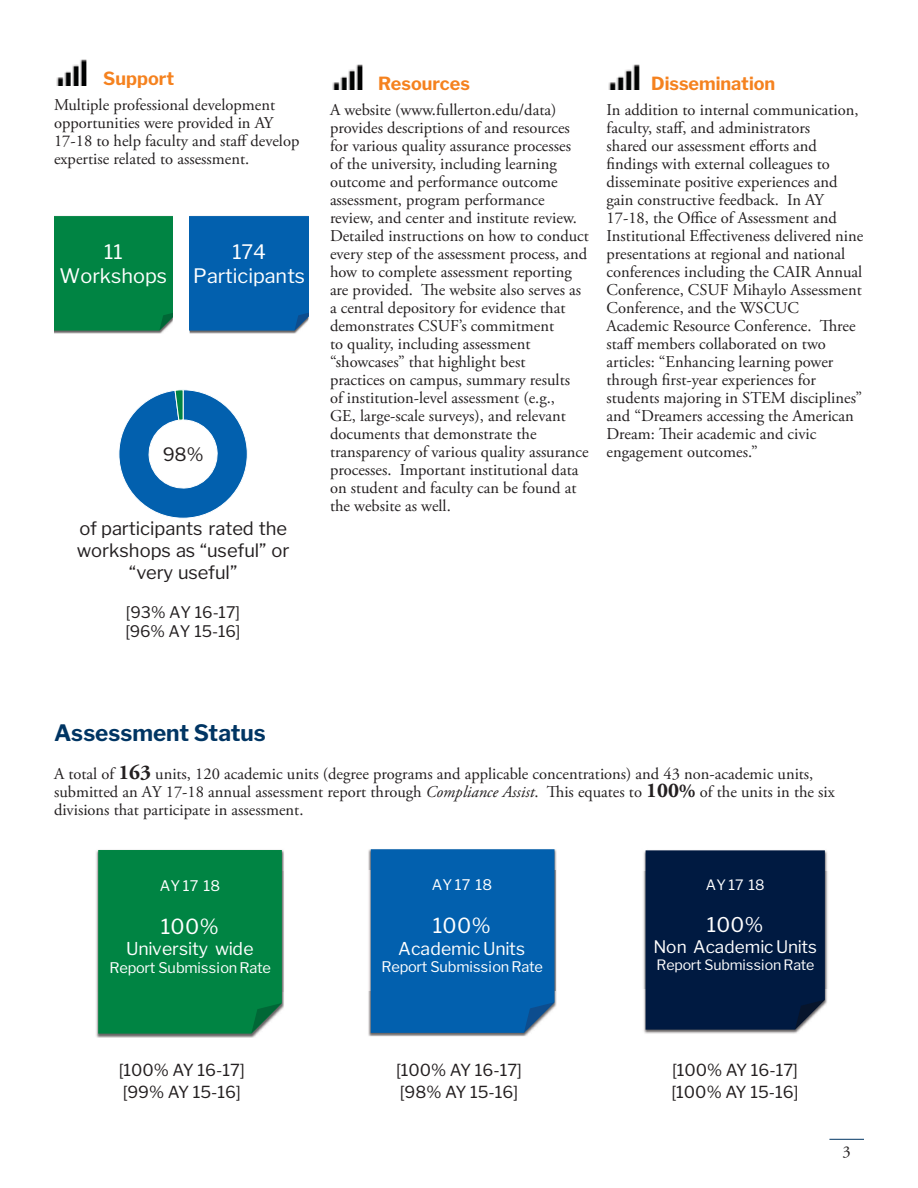
<style>
.page{position:relative;width:918px;height:1188px;background:#fff}
.page>*{position:absolute;margin:0;border:0;box-sizing:border-box;transform-origin:0 0}
.t1{font:700 22.5px "Libre Franklin";color:#003563}
.t2{font:20.7px "Libre Franklin";letter-spacing:.015em;color:#fff}
.t3{font:20.1px "Libre Franklin";color:#fff}
.t4{font:19.95px/24.2px "Libre Franklin";letter-spacing:-.005em;color:#fff;text-align:center}
.t5{font:19.8px/24.2px "Libre Franklin";letter-spacing:-.005em;color:#fff;text-align:center}
.t6{font:18.3px/22px "Libre Franklin";letter-spacing:-.005em;color:#231f20;text-align:center}
.t7{font:700 18px "Libre Franklin";color:#f5821f}
.t8{font:17.55px "Libre Franklin";letter-spacing:-.015em;color:#fff}
.t9{font:17.25px "Libre Franklin";letter-spacing:-.015em;color:#fff}
.t10{font:16.5px/18px "Adobe Garamond Pro";color:#231f20}
.t11{font:16.5px/21px "Libre Franklin";color:#231f20}
.t12{font:15.9px/19.4px "Libre Franklin";color:#231f20}
.t13{font:14.55px "Libre Franklin";letter-spacing:-.01em;color:#fff}
.t14{font:14.25px "Libre Franklin";letter-spacing:-.01em;color:#fff}
.s1{font-weight:700;font-size:21px}
.s2{font-style:italic}
.s3{font-weight:700;font-size:19.5px}
</style>
<div class="page">
<hr style="left:829px;top:1139px;width:35px;height:1px;background:#003563">
<img style="left:56px;top:59px;width:31px;height:26px">
<img style="left:54px;top:331px;width:110px;height:3px">
<div style="left:54px;top:216px;width:119px;height:115px;background:#008443"></div>
<img style="left:190px;top:331px;width:108px;height:3px">
<div style="left:190px;top:216px;width:118px;height:115px;background:#0260ae"></div>
<svg style="left:119px;top:389px;width:129px;height:130px"></svg>
<img style="left:332px;top:64px;width:31px;height:26px">
<img style="left:608px;top:64px;width:32px;height:26px">
<img style="left:96px;top:850px;width:188px;height:188px">
<div style="left:98px;top:850px;width:184px;height:184px;background:#008443"></div>
<img style="left:368px;top:849px;width:189px;height:187px">
<div style="left:371px;top:849px;width:183px;height:184px;background:#0260ae"></div>
<img style="left:643px;top:850px;width:184px;height:184px">
<img style="left:643px;top:871px;width:185px;height:118px">
<div style="left:646px;top:850px;width:179px;height:180px;background:#001a41"></div>
<h2 class="t7" style="left:103px;top:68px;width:72px">Support</h2>
<p class="t10" style="left:54px;top:97px;width:247px">Multiple professional development opportunities were provided in AY 17-18 to help faculty and staf develop expertise related to assessment.</p>
<p class="t4" style="left:60px;top:239px;width:109px">11<br>Workshops</p>
<p class="t5" style="left:193px;top:240px;width:113px">174<br>Participants</p>
<p class="t6" style="left:163px;top:443px;width:43px">98%</p>
<p class="t6" style="left:77px;top:517px;width:214px">of participants rated the workshops as “useful” or “very useful”</p>
<p class="t12" style="left:125px;top:602px;width:117px">[93% AY 16-17] [96% AY 15-16]</p>
<h2 class="t7" style="left:378px;top:72px;width:93px">Resources</h2>
<p class="t10" style="left:330px;top:102px;width:260px">A website (www.fullerton.edu/data) provides descriptions of and resources for various quality assurance processes of the university, including learning outcome and performance outcome assessment, program performance review, and center and institute review.<br>Detailed instructions on how to conduct every step of the assessment process, and how to complete assessment reporting are provided. Te website also serves as a central depository for evidence that demonstrates CSUF’s commitment<br>to quality, including assessment “showcases” that highlight best<br>practices on campus, summary results<br>of institution-level assessment (e.g.,<br>GE, large-scale surveys), and relevant documents that demonstrate the transparency of various quality assurance processes. Important institutional data on student and faculty can be found at the website as well.</p>
<h2 class="t7" style="left:651px;top:72px;width:126px">Dissemination</h2>
<p class="t10" style="left:607px;top:102px;width:258px">In addition to internal communication, faculty, staf, and administrators<br>shared our assessment eforts and fndings with external colleagues to disseminate positive experiences and gain constructive feedback. In AY 17-18, the Ofce of Assessment and Institutional Efectiveness delivered nine presentations at regional and national conferences including the CAIR Annual Conference, CSUF Mihaylo Assessment Conference, and the WSCUC Academic Resource Conference. Tree staf members collaborated on two articles: “Enhancing learning power through frst-year experiences for students majoring in STEM disciplines” and “Dreamers accessing the American Dream: Teir academic and civic engagement outcomes.”</p>
<h1 class="t1" style="left:54px;top:719px;width:213px">Assessment Status</h1>
<p class="t10" style="left:54px;top:766px;width:782px">A total of <span class="s1">163</span> units, 120 academic units (degree programs and applicable concentrations) and 43 non-academic units, submitted an AY 17-18 annual assessment report through <span class="s2">Compliance Assist</span>. Tis equates to <span class="s1">100</span><span class="s3">%</span> of the units in the six divisions that participate in assessment.</p>
<p class="t13" style="left:160px;top:877px;width:62px">AY 17 18</p>
<p class="t2" style="left:161px;top:914px;width:59px">100%</p>
<p class="t8" style="left:126px;top:938px;width:129px">University wide</p>
<p class="t13" style="left:109px;top:959px;width:163px">Report Submission Rate</p>
<p class="t11" style="left:119px;top:1060px;width:127px">[100% AY 16-17] [99% AY 15-16]</p>
<p class="t13" style="left:432px;top:876px;width:62px">AY 17 18</p>
<p class="t2" style="left:433px;top:913px;width:59px">100%</p>
<p class="t8" style="left:398px;top:938px;width:128px">Academic Units</p>
<p class="t13" style="left:381px;top:958px;width:163px">Report Submission Rate</p>
<p class="t11" style="left:396px;top:1060px;width:127px">[100% AY 16-17] [98% AY 15-16]</p>
<p class="t14" style="left:706px;top:877px;width:60px">AY 17 18</p>
<p class="t3" style="left:707px;top:913px;width:58px">100%</p>
<p class="t9" style="left:654px;top:937px;width:165px">Non Academic Units</p>
<p class="t14" style="left:657px;top:957px;width:159px">Report Submission Rate</p>
<p class="t11" style="left:672px;top:1060px;width:128px">[100% AY 16-17] [100% AY 15-16]</p>
<p class="t10" style="left:843px;top:1145px;width:10px">3</p>
</div>
